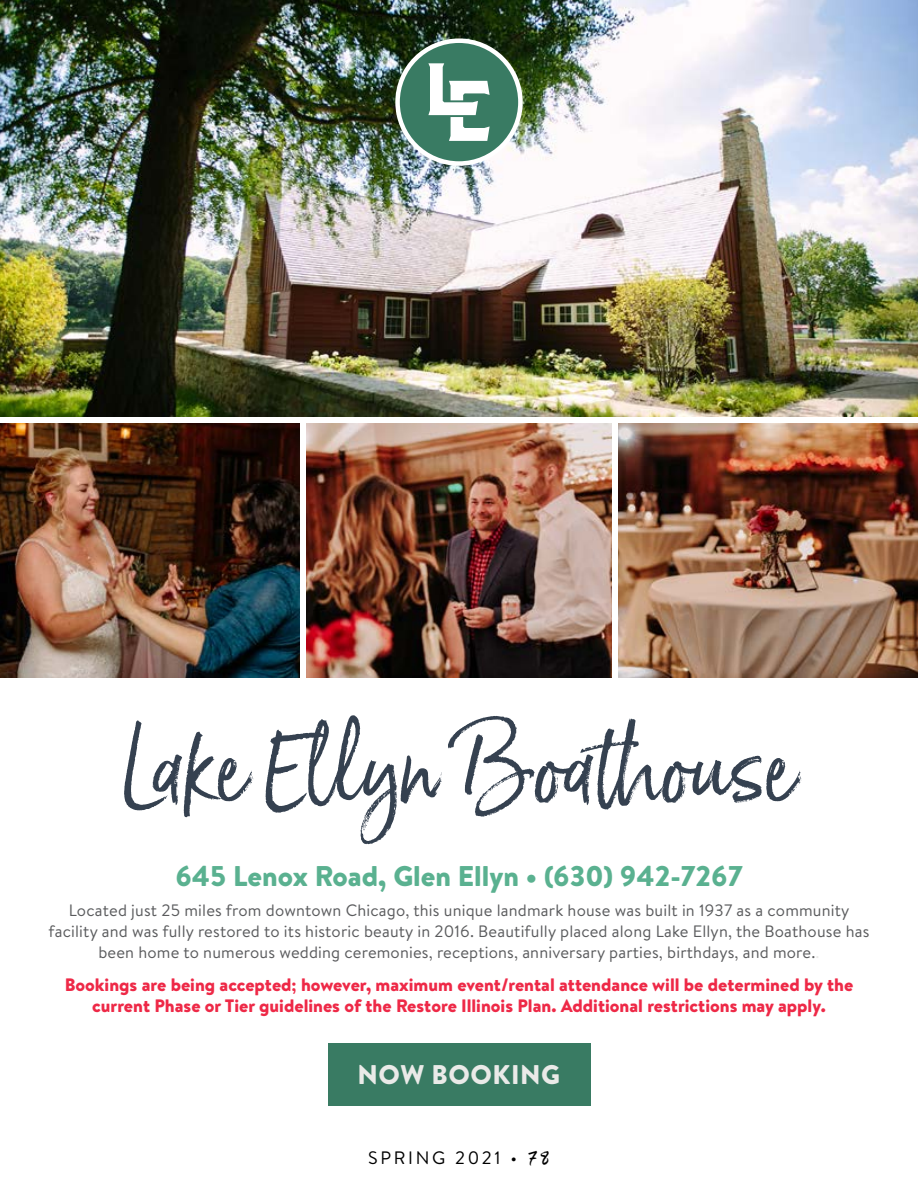
<style>
.page{position:relative;width:918px;height:1188px;background:#fff}
.page>*{position:absolute;margin:0;border:0;box-sizing:border-box;transform-origin:0 0}
.t1{font:91.5px "Born Ready Upright";color:#354150}
.t2{font:900 28.5px "Brandon Text";color:#5ab190}
.t3{font:900 27px "Brandon Text";letter-spacing:.02em;color:#eaeae8}
.t4{font:900 18px/21px "Brandon Text";color:#ee2947;text-align:center}
.t5{font:18px "Brandon Text";letter-spacing:.15em;color:#000}
.t6{font:16.5px/21px "Brandon Text";letter-spacing:.01em;color:#5a5b5d;text-align:center}
.s1{color:#eaeae8}
.s2{font-family:"Born Ready Upright";font-size:24px}
</style>
<div class="page">
<img style="left:0;top:0;width:918px;height:416px">
<div style="left:398px;top:41px;width:122px;height:123px;background:#397b63;border-radius:50%"></div>
<div style="left:395px;top:38px;width:128px;height:128px;border:4px solid #fff;border-radius:50%"></div>
<svg style="left:428px;top:63px;width:62px;height:78px"></svg>
<img style="left:306px;top:423px;width:306px;height:255px">
<img style="left:619px;top:423px;width:299px;height:255px">
<img style="left:0;top:423px;width:299px;height:255px">
<div style="left:328px;top:1043px;width:262px;height:63px;background:#397b63"></div>
<h1 class="t1" style="left:120px;top:712px;width:680px">Lake Ellyn Boathouse</h1>
<h2 class="t2" style="left:175px;top:856px;width:569px">645 Lenox Road, Glen Ellyn • (630) 942-7267</h2>
<p class="t6" style="left:49px;top:899px;width:822px">Located just 25 miles from downtown Chicago, this unique landmark house was built in 1937 as a community facility and was fully restored to its historic beauty in 2016. Beautifully placed along Lake Ellyn, the Boathouse has been home to numerous wedding ceremonies, receptions, anniversary parties, birthdays, and more.<span class="s1">.</span></p>
<p class="t4" style="left:65px;top:974px;width:790px">Bookings are being accepted; however, maximum event/rental attendance will be determined by the current Phase or Tier guidelines of the Restore Illinois Plan. Additional restrictions may apply.</p>
<h3 class="t3" style="left:358px;top:1056px;width:204px">NOW BOOKING</h3>
<p class="t5" style="left:368px;top:1145px;width:183px">SPRING 2021 • <span class="s2">78</span></p>
</div>
